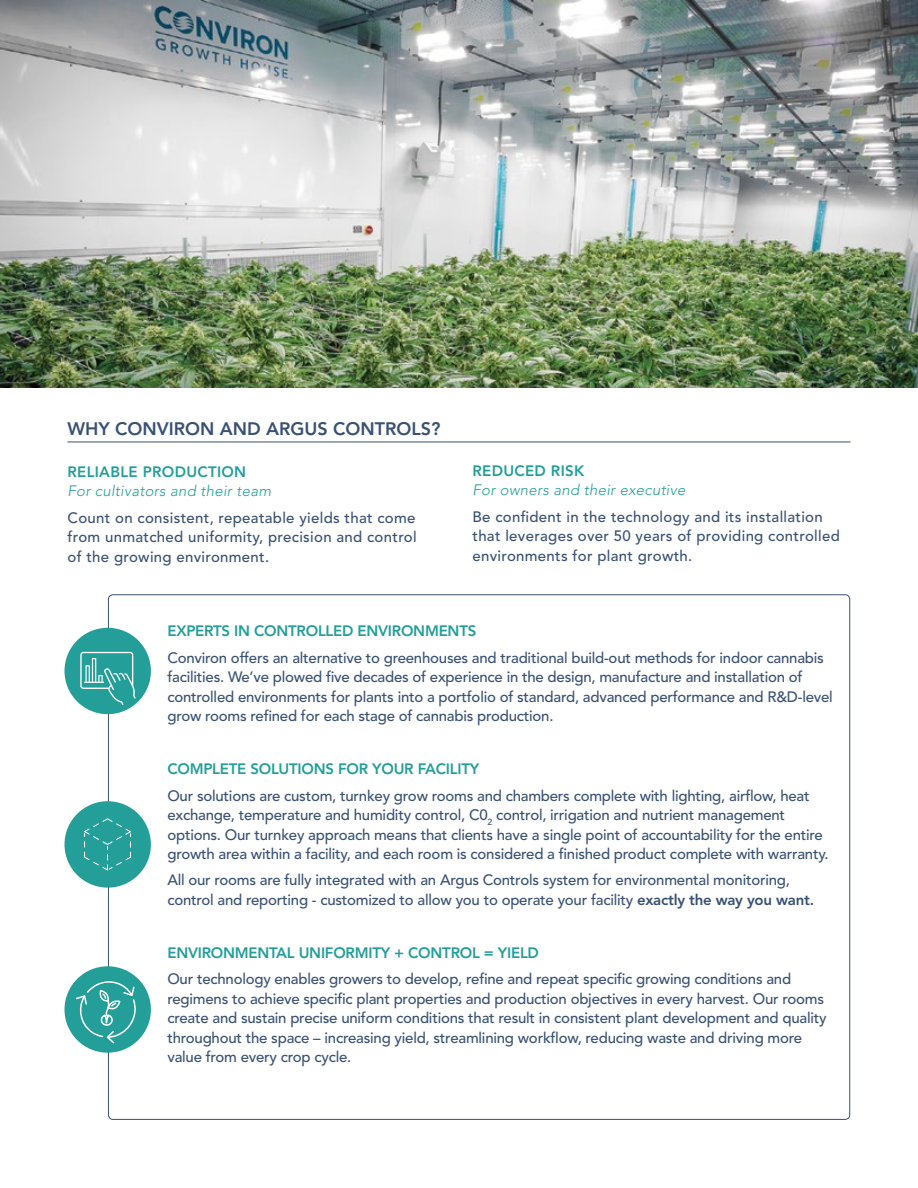
<style>
.page{position:relative;width:918px;height:1188px;background:#fff}
.page>*{position:absolute;margin:0;border:0;box-sizing:border-box;transform-origin:0 0}
.t1{font:800 18px "Avenir";color:#395173}
.t2{font:500 15px/19.5px "Avenir";letter-spacing:-.015em;color:#395173}
.t3{font:500 15px/19.5px "Avenir";letter-spacing:.02em;color:#395173}
.t4{font:800 15px "Avenir";letter-spacing:-.015em;color:#239e98}
.t5{font:italic 300 15px "Avenir";letter-spacing:.02em;color:#239e98}
.t6{font:800 15px "Avenir";letter-spacing:.02em;color:#239e98}
.s1{font-weight:800}
</style>
<div class="page">
<img style="left:0;top:0;width:918px;height:387px">
<hr style="left:68px;top:442px;width:782px;height:1px;background:#395173">
<div style="left:65px;top:801px;width:86px;height:87px;background:#239e98;border-radius:50%"></div>
<div style="left:65px;top:966px;width:86px;height:87px;background:#239e98;border-radius:50%"></div>
<div style="left:65px;top:628px;width:86px;height:86px;background:#239e98;border-radius:50%"></div>
<svg style="left:80px;top:652px;width:56px;height:53px"></svg>
<svg style="left:75px;top:978px;width:62px;height:67px"></svg>
<svg style="left:84px;top:818px;width:47px;height:53px"></svg>
<p class="t1" style="left:68px;top:418px;width:374px">WHY CONVIRON AND ARGUS CONTROLS?</p>
<p class="t6" style="left:68px;top:463px;width:180px">RELIABLE PRODUCTION</p>
<p class="t5" style="left:68px;top:482px;width:205px">For cultivators and their team</p>
<p class="t2" style="left:68px;top:508px;width:351px;text-align:justify">Count on consistent, repeatable yields that come from unmatched uniformity, precision and control of the growing environment.</p>
<p class="t6" style="left:472px;top:462px;width:113px">REDUCED RISK</p>
<p class="t5" style="left:473px;top:481px;width:214px">For owners and their executive</p>
<p class="t3" style="left:473px;top:507px;width:369px">Be confident in the technology and its installation that leverages over 50 years of providing controlled environments for plant growth.</p>
<p class="t4" style="left:167px;top:622px;width:310px">EXPERTS IN CONTROLLED ENVIRONMENTS</p>
<p class="t2" style="left:167px;top:648px;width:667px">Conviron offers an alternative to greenhouses and traditional build-out methods for indoor cannabis facilities. We’ve plowed five decades of experience in the design, manufacture and installation of controlled environments for plants into a portfolio of standard, advanced performance and R&amp;D-level grow rooms refined for each stage of cannabis production.</p>
<p class="t4" style="left:167px;top:760px;width:313px">COMPLETE SOLUTIONS FOR YOUR FACILITY</p>
<p class="t2" style="left:167px;top:786px;width:663px">Our solutions are custom, turnkey grow rooms and chambers complete with lighting, airflow, heat exchange, temperature and humidity control, C0<sub>2</sub> control, irrigation and nutrient management options. Our turnkey approach means that clients have a single point of accountability for the entire growth area within a facility, and each room is considered a finished product complete with warranty.</p>
<p class="t2" style="left:167px;top:871px;width:648px">All our rooms are fully integrated with an Argus Controls system for environmental monitoring, control and reporting - customized to allow you to operate your facility <span class="s1">exactly the way you want.</span></p>
<p class="t4" style="left:167px;top:944px;width:373px">ENVIRONMENTAL UNIFORMITY + CONTROL = YIELD</p>
<p class="t2" style="left:167px;top:970px;width:661px">Our technology enables growers to develop, refine and repeat specific growing conditions and regimens to achieve specific plant properties and production objectives in every harvest. Our rooms create and sustain precise uniform conditions that result in consistent plant development and quality throughout the space – increasing yield, streamlining workflow, reducing waste and driving more value from every crop cycle.</p>
</div>
